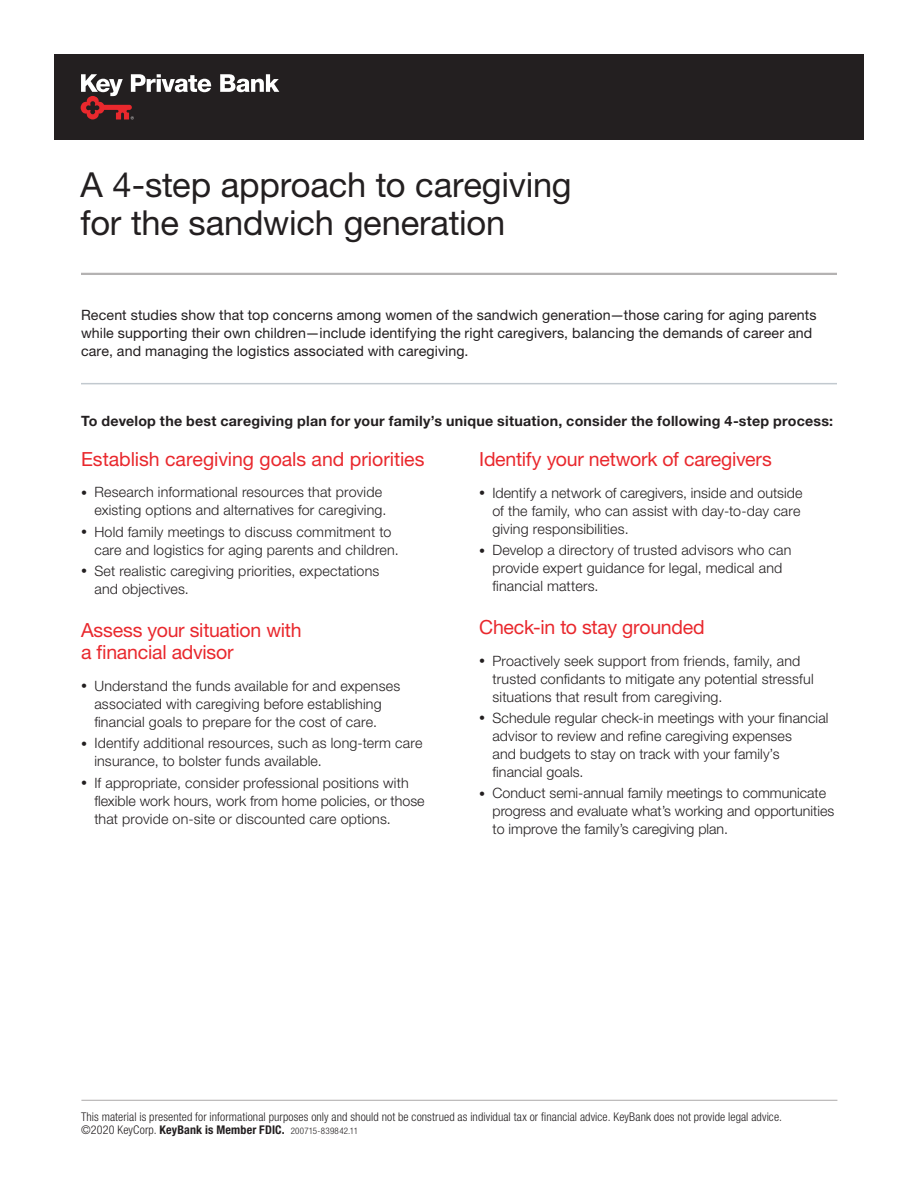
<style>
.page{position:relative;width:918px;height:1188px;background:#fff}
.page>*{position:absolute;margin:0;border:0;box-sizing:border-box;transform-origin:0 0}
.t1{font:34.5px/37.5px "Helvetica Neue LT Std";letter-spacing:-.005em;color:#231f20}
.t2{font:19.5px/22.5px "Helvetica Neue LT Std";letter-spacing:-.01em;color:#e9282d}
.t3{font:300 14.25px/18px "Helvetica Neue LT Std";letter-spacing:.01em;color:#231f20}
.t4{font:14.25px/18px "Helvetica Neue LT Std";letter-spacing:.005em;color:#231f20}
.t5{font:700 14.25px "Helvetica Neue LT Std";letter-spacing:.015em;color:#231f20}
.t6{font:300 condensed 12px/13.5px "Helvetica Neue LT Std";letter-spacing:.01em;color:#231f20}
.s1{font-size:12px}
.s2{font-weight:700}
.s3{font-size:9px}
</style>
<div class="page">
<hr style="left:81px;top:383px;width:756px;height:1px;background:#c2c9cf">
<hr style="left:81px;top:1100px;width:756px;height:1px;background:#b4b2b2">
<div style="left:54px;top:54px;width:810px;height:86px;background:#231f20"></div>
<svg style="left:220px;top:74px;width:59px;height:18px"></svg>
<svg style="left:81px;top:74px;width:130px;height:45px"></svg>
<hr style="left:81px;top:273px;width:756px;height:2px;background:#b4b2b2">
<h1 class="t1" style="left:81px;top:166px;width:493px">A 4-step approach to caregiving for the sandwich generation</h1>
<p class="t4" style="left:81px;top:306px;width:737px">Recent studies show that top concerns among women of the sandwich generation—those caring for aging parents while supporting their own children—include identifying the right caregivers, balancing the demands of career and care, and managing the logistics associated with caregiving.</p>
<p class="t5" style="left:81px;top:413px;width:754px">To develop the best caregiving plan for your family’s unique situation, consider the following 4-step process:</p>
<h2 class="t2" style="left:81px;top:448px;width:345px">Establish caregiving goals and priorities</h2>
<p class="t3" style="left:81px;top:483px;width:307px;text-align:right"><span class="s1">•</span> Research informational resources that provide existing options and alternatives for caregiving.</p>
<p class="t3" style="left:94px;top:522px;width:306px;text-indent:-13px"><span class="s1">•</span> Hold family meetings to discuss commitment to care and logistics for aging parents and children.</p>
<p class="t3" style="left:94px;top:562px;width:287px;text-indent:-13px"><span class="s1">•</span> Set realistic caregiving priorities, expectations and objectives.</p>
<h2 class="t2" style="left:81px;top:619px;width:222px">Assess your situation with a financial advisor</h2>
<p class="t3" style="left:94px;top:677px;width:307px;text-indent:-13px"><span class="s1">•</span> Understand the funds available for and expenses associated with caregiving before establishing financial goals to prepare for the cost of care.</p>
<p class="t3" style="left:94px;top:734px;width:330px;text-indent:-13px"><span class="s1">•</span> Identify additional resources, such as long-term care insurance, to bolster funds available.</p>
<p class="t3" style="left:94px;top:773px;width:332px;text-indent:-13px"><span class="s1">•</span> If appropriate, consider professional positions with flexible work hours, work from home policies, or those that provide on-site or discounted care options.</p>
<h2 class="t2" style="left:479px;top:448px;width:294px">Identify your network of caregivers</h2>
<p class="t3" style="left:492px;top:484px;width:312px;text-indent:-13px"><span class="s1">•</span> Identify a network of caregivers, inside and outside of the family, who can assist with day-to-day care giving responsibilities.</p>
<p class="t3" style="left:493px;top:541px;width:300px;text-indent:-13px"><span class="s1">•</span> Develop a directory of trusted advisors who can provide expert guidance for legal, medical and financial matters.</p>
<h2 class="t2" style="left:479px;top:616px;width:227px">Check-in to stay grounded</h2>
<p class="t3" style="left:493px;top:651px;width:323px;text-indent:-13px"><span class="s1">•</span> Proactively seek support from friends, family, and trusted confidants to mitigate any potential stressful situations that result from caregiving.</p>
<p class="t3" style="left:493px;top:709px;width:338px;text-indent:-13px"><span class="s1">•</span> Schedule regular check-in meetings with your financial advisor to review and refine caregiving expenses<br>and budgets to stay on track with your family’s financial goals.</p>
<p class="t3" style="left:493px;top:784px;width:343px;text-indent:-13px"><span class="s1">•</span> Conduct semi-annual family meetings to communicate progress and evaluate what’s working and opportunities to improve the family’s caregiving plan.</p>
<p class="t6" style="left:81px;top:1109px;width:702px">This material is presented for informational purposes only and should not be construed as individual tax or financial advice. KeyBank does not provide legal advice. ©2020 KeyCorp. <span class="s2">KeyBank is Member FDIC.</span> <span class="s3">200715-839842.11</span></p>
</div>
